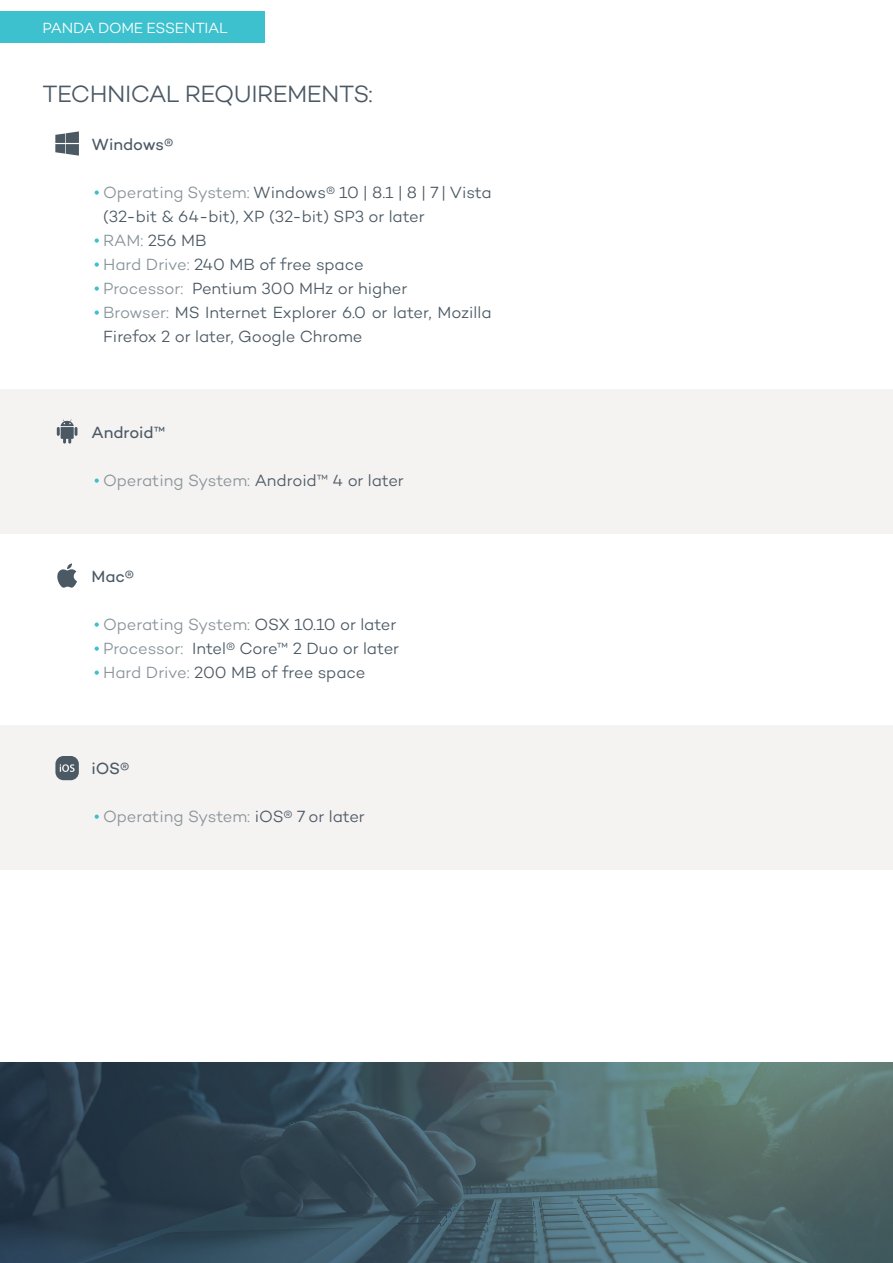
<style>
.page{position:relative;width:893px;height:1263px;background:#fff}
.page>*{position:absolute;margin:0;border:0;box-sizing:border-box;transform-origin:0 0}
.laterales{font:300 24px "Campton";letter-spacing:-.025em;color:#4b5964}
.t1{font:300 16.5px/24px "Campton";letter-spacing:-.01em;color:#4b5964}
.t2{font:300 16.5px "Campton";letter-spacing:-.01em;color:#889499}
.t3{font:16.5px "Campton";letter-spacing:-.005em;color:#4b5964}
.laterales-2{font:300 15px "Campton";letter-spacing:-.02em;color:#fff}
.s1{color:#889499}
.s2{color:#4b5964}
</style>
<div class="page">
<img style="left:0;top:1062px;width:893px;height:201px">
<div style="left:0;top:389px;width:893px;height:145px;background:#f5f2f2"></div>
<div style="left:0;top:725px;width:893px;height:145px;background:#f5f2f2"></div>
<svg style="left:55px;top:131px;width:24px;height:25px"></svg>
<svg style="left:95px;top:190px;width:4px;height:5px"></svg>
<svg style="left:95px;top:238px;width:4px;height:5px"></svg>
<svg style="left:95px;top:262px;width:4px;height:5px"></svg>
<svg style="left:95px;top:286px;width:4px;height:5px"></svg>
<svg style="left:95px;top:310px;width:4px;height:5px"></svg>
<svg style="left:95px;top:478px;width:4px;height:5px"></svg>
<svg style="left:57px;top:419px;width:20px;height:25px"></svg>
<svg style="left:95px;top:622px;width:4px;height:5px"></svg>
<svg style="left:95px;top:670px;width:4px;height:5px"></svg>
<svg style="left:95px;top:646px;width:4px;height:5px"></svg>
<svg style="left:57px;top:563px;width:20px;height:25px"></svg>
<svg style="left:95px;top:814px;width:4px;height:5px"></svg>
<svg style="left:55px;top:756px;width:24px;height:24px"></svg>
<div style="left:0;top:11px;width:264px;height:32px;background:#3ec1ce"></div>
<p class="laterales-2" style="left:43px;top:19px;width:187px">PANDA DOME ESSENTIAL</p>
<p class="laterales" style="left:43px;top:79px;width:332px">TECHNICAL REQUIREMENTS:</p>
<p class="t3" style="left:91px;top:134px;width:83px">Windows®</p>
<p class="t1" style="left:103px;top:180px;width:390px"><span class="s1">Operating System:</span> Windows® 10 | 8.1 | 8 | 7 | Vista (32-bit &amp; 64-bit), XP (32-bit) SP3 or later</p>
<p class="t1" style="left:103px;top:228px;width:105px"><span class="s1">RAM:</span> 256 MB</p>
<p class="t1" style="left:103px;top:252px;width:262px"><span class="s1">Hard Drive:</span> 240 MB of free space</p>
<p class="t1" style="left:103px;top:276px;width:306px"><span class="s1">Processor:</span> Pentium 300 MHz or higher</p>
<p class="t1" style="left:103px;top:300px;width:390px"><span class="s1">Browser:</span> MS Internet Explorer 6.0 or later, Mozilla<br>Firefox 2 or later, Google Chrome</p>
<p class="t3" style="left:91px;top:422px;width:75px">Android™</p>
<p class="t2" style="left:103px;top:470px;width:302px">Operating System: <span class="s2">Android™ 4 or later</span></p>
<p class="t3" style="left:91px;top:566px;width:44px">Mac®</p>
<p class="t2" style="left:103px;top:614px;width:295px">Operating System: <span class="s2">OSX 10.10 or later</span></p>
<p class="t1" style="left:103px;top:636px;width:297px"><span class="s1">Processor:</span> Intel® Core™ 2 Duo or later</p>
<p class="t1" style="left:103px;top:660px;width:264px"><span class="s1">Hard Drive:</span> 200 MB of free space</p>
<p class="t3" style="left:91px;top:758px;width:40px">iOS®</p>
<p class="t2" style="left:103px;top:806px;width:263px">Operating System: <span class="s2">iOS® 7 or later</span></p>
</div>
